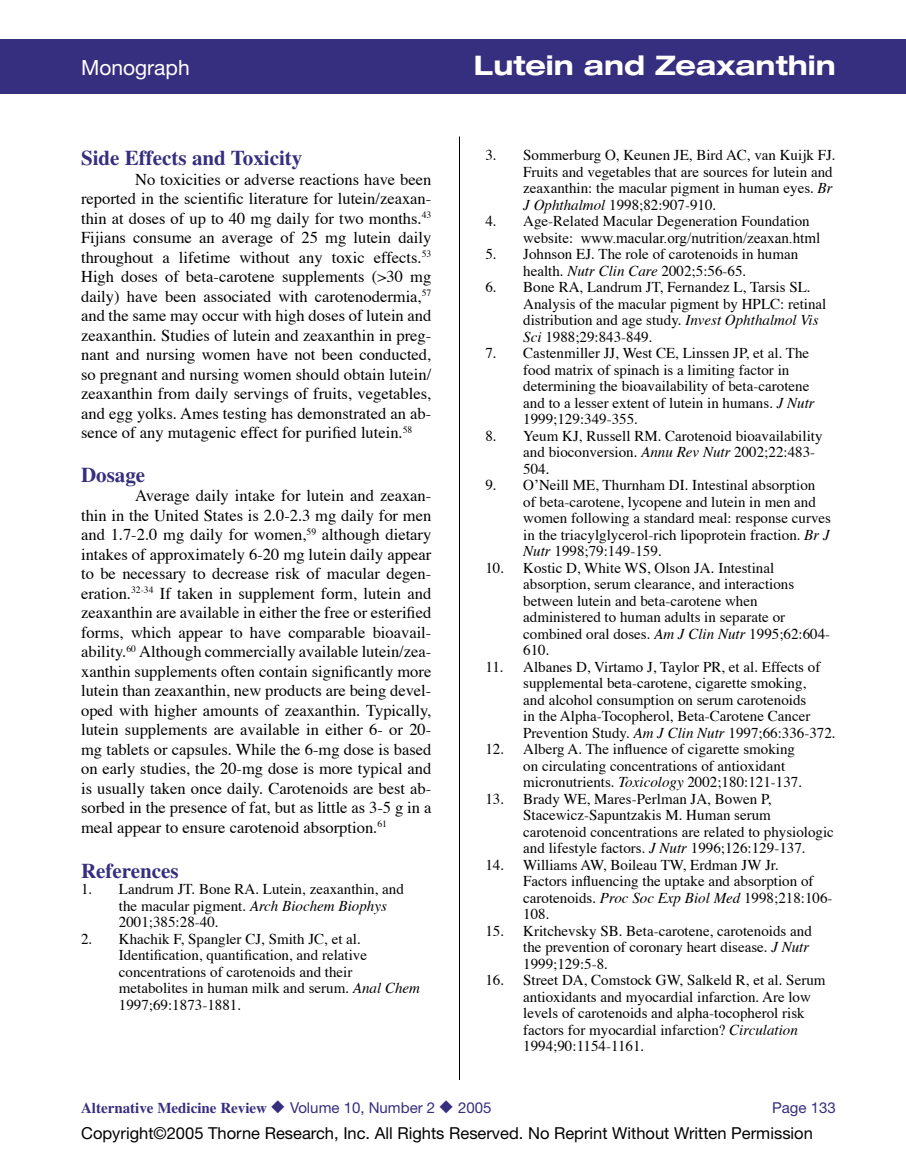
<style>
.page{position:relative;width:906px;height:1161px;background:#fff}
.page>*{position:absolute;margin:0;border:0;box-sizing:border-box;transform-origin:0 0}
.t1{font:700 expanded 27px "Helvetica Neue";color:#fff}
.t2{font:700 21px "Times";color:#362e7e}
.t3{font:21px "Helvetica Neue";color:#fff}
.t4{font:16.5px/19.5px "Times";color:#000;text-align:justify}
.t5{font:16.5px "Helvetica Neue";color:#000}
.t6{font:15px/16.5px "Times";color:#000}
.t7{font:700 15px "Times";color:#362e7e}
.t8{font:15px "Times New Roman";color:#000}
.t9{font:15px "Helvetica Neue";color:#362e7e}
.s1{font-style:italic}
.s2{font-family:"Times"}
.s3{font-family:"Helvetica Neue";font-weight:400}
</style>
<div class="page">
<div style="left:0;top:39px;width:905px;height:55px;background:#362e7e"></div>
<hr style="left:459px;top:136px;width:1px;height:944px;background:#000">
<h2 class="t3" style="left:81px;top:55px;width:110px">Monograph</h2>
<h1 class="t1" style="left:473px;top:49px;width:363px">Lutein and Zeaxanthin</h1>
<h2 class="t2" style="left:81px;top:146px;width:223px">Side Effects and Toxicity</h2>
<p class="t4" style="left:81px;top:171px;width:351px;text-indent:54px">No toxicities or adverse reactions have been reported in the scientific literature for lutein/zeaxan&shy;thin at doses of up to 40 mg daily for two months.<sup>43<br></sup>Fijians consume an average of 25 mg lutein daily throughout a lifetime without any toxic effects.<sup>53<br></sup>High doses of beta-carotene supplements (&gt;30 mg daily) have been associated with carotenodermia,<sup>57 </sup>and the same may occur with high doses of lutein and zeaxanthin. Studies of lutein and zeaxanthin in preg&shy;nant and nursing women have not been conducted, so pregnant and nursing women should obtain lutein/ zeaxanthin from daily servings of fruits, vegetables, and egg yolks. Ames testing has demonstrated an ab&shy;sence of any mutagenic effect for purified lutein.<sup>58</sup></p>
<h2 class="t2" style="left:81px;top:462px;width:66px">Dosage</h2>
<p class="t4" style="left:81px;top:487px;width:351px;text-indent:54px">Average daily intake for lutein and zeaxan&shy;thin in the United States is 2.0-2.3 mg daily for men and 1.7-2.0 mg daily for women,<sup>59</sup> although dietary intakes of approximately 6-20 mg lutein daily appear to be necessary to decrease risk of macular degen&shy;eration.<sup>32-34</sup> If taken in supplement form, lutein and zeaxanthin are available in either the free or esterified forms, which appear to have comparable bioavail&shy;ability.<sup>60</sup> Although commercially available lutein/zea&shy;xanthin supplements often contain significantly more lutein than zeaxanthin, new products are being devel&shy;oped with higher amounts of zeaxanthin. Typically, lutein supplements are available in either 6- or 20- mg tablets or capsules. While the 6-mg dose is based on early studies, the 20-mg dose is more typical and is usually taken once daily. Carotenoids are best ab&shy;sorbed in the presence of fat, but as little as 3-5 g in a meal appear to ensure carotenoid absorption.<sup>61</sup></p>
<h2 class="t2" style="left:81px;top:858px;width:99px">References</h2>
<p class="t6" style="left:119px;top:882px;width:286px;text-indent:-38px">1. Landrum JT. Bone RA. Lutein, zeaxanthin, and the macular pigment. <span class="s1">Arch Biochem Biophys<br></span>2001;385:28-40.</p>
<p class="t6" style="left:119px;top:932px;width:302px;text-indent:-38px">2. Khachik F, Spangler CJ, Smith JC, et al.<br>Identification, quantification, and relative concentrations of carotenoids and their metabolites in human milk and serum. <span class="s1">Anal Chem </span>1997;69:1873-1881.</p>
<p class="t6" style="left:523px;top:148px;width:314px;text-indent:-38px">3. Sommerburg O, Keunen JE, Bird AC, van Kuijk FJ.<br>Fruits and vegetables that are sources for lutein and zeaxanthin: the macular pigment in human eyes. <span class="s1">Br J Ophthalmol</span> 1998;82:907-910.</p>
<p class="t6" style="left:485px;top:214px;width:325px">4. Age-Related Macular Degeneration Foundation</p>
<p class="t8" style="left:523px;top:229px;width:298px"><span class="s2">website:</span> www.macular.org/nutrition/zeaxan.html</p>
<p class="t6" style="left:523px;top:247px;width:276px;text-indent:-38px">5. Johnson EJ. The role of carotenoids in human health. <span class="s1">Nutr Clin Care</span> 2002;5:56-65.</p>
<p class="t6" style="left:523px;top:280px;width:304px;text-indent:-38px">6. Bone RA, Landrum JT, Fernandez L, Tarsis SL.<br>Analysis of the macular pigment by HPLC: retinal distribution and age study. <span class="s1">Invest Ophthalmol Vis Sci</span> 1988;29:843-849.</p>
<p class="t6" style="left:523px;top:346px;width:293px;text-indent:-38px">7. Castenmiller JJ, West CE, Linssen JP, et al. The food matrix of spinach is a limiting factor in determining the bioavailability of beta-carotene and to a lesser extent of lutein in humans. <span class="s1">J Nutr </span>1999;129:349-355.</p>
<p class="t6" style="left:523px;top:428px;width:300px;text-indent:-38px">8. Yeum KJ, Russell RM. Carotenoid bioavailability and bioconversion. <span class="s1">Annu Rev Nutr</span> 2002;22:483-<br>504.</p>
<p class="t6" style="left:523px;top:478px;width:309px;text-indent:-38px">9. OʼNeill ME, Thurnham DI. Intestinal absorption of beta-carotene, lycopene and lutein in men and women following a standard meal: response curves in the triacylglycerol-rich lipoprotein fraction. <span class="s1">Br J Nutr</span> 1998;79:149-159.</p>
<p class="t6" style="left:523px;top:560px;width:308px;text-indent:-38px">10. Kostic D, White WS, Olson JA. Intestinal absorption, serum clearance, and interactions between lutein and beta-carotene when administered to human adults in separate or combined oral doses. <span class="s1">Am J Clin Nutr</span> 1995;62:604- 610.</p>
<p class="t6" style="left:523px;top:659px;width:314px;text-indent:-38px">11. Albanes D, Virtamo J, Taylor PR, et al. Effects of supplemental beta-carotene, cigarette smoking,<br>and alcohol consumption on serum carotenoids<br>in the Alpha-Tocopherol, Beta-Carotene Cancer Prevention Study. <span class="s1">Am J Clin Nutr</span> 1997;66:336-372.</p>
<p class="t6" style="left:523px;top:742px;width:280px;text-indent:-38px">12. Alberg A. The influence of cigarette smoking on circulating concentrations of antioxidant micronutrients. <span class="s1">Toxicology</span> 2002;180:121-137.</p>
<p class="t6" style="left:523px;top:791px;width:312px;text-indent:-38px">13. Brady WE, Mares-Perlman JA, Bowen P, Stacewicz-Sapuntzakis M. Human serum carotenoid concentrations are related to physiologic and lifestyle factors. <span class="s1">J Nutr</span> 1996;126:129-137.</p>
<p class="t6" style="left:523px;top:857px;width:310px;text-indent:-38px">14. Williams AW, Boileau TW, Erdman JW Jr.<br>Factors influencing the uptake and absorption of carotenoids. <span class="s1">Proc Soc Exp Biol Med</span> 1998;218:106- 108.</p>
<p class="t6" style="left:523px;top:923px;width:290px;text-indent:-38px">15. Kritchevsky SB. Beta-carotene, carotenoids and the prevention of coronary heart disease. <span class="s1">J Nutr<br></span>1999;129:5-8.</p>
<p class="t6" style="left:523px;top:973px;width:303px;text-indent:-38px">16. Street DA, Comstock GW, Salkeld R, et al. Serum antioxidants and myocardial infarction. Are low levels of carotenoids and alpha-tocopherol risk factors for myocardial infarction? <span class="s1">Circulation </span>1994;90:1154-1161.</p>
<p class="t7" style="left:81px;top:1099px;width:412px">Alternative Medicine Review ◆ <span class="s3">Volume 10, Number 2</span> ◆ <span class="s3">2005</span></p>
<p class="t9" style="left:771px;top:1099px;width:65px">Page 133</p>
<p class="t5" style="left:81px;top:1124px;width:733px">Copyright©2005 Thorne Research, Inc. All Rights Reserved. No Reprint Without Written Permission</p>
</div>
